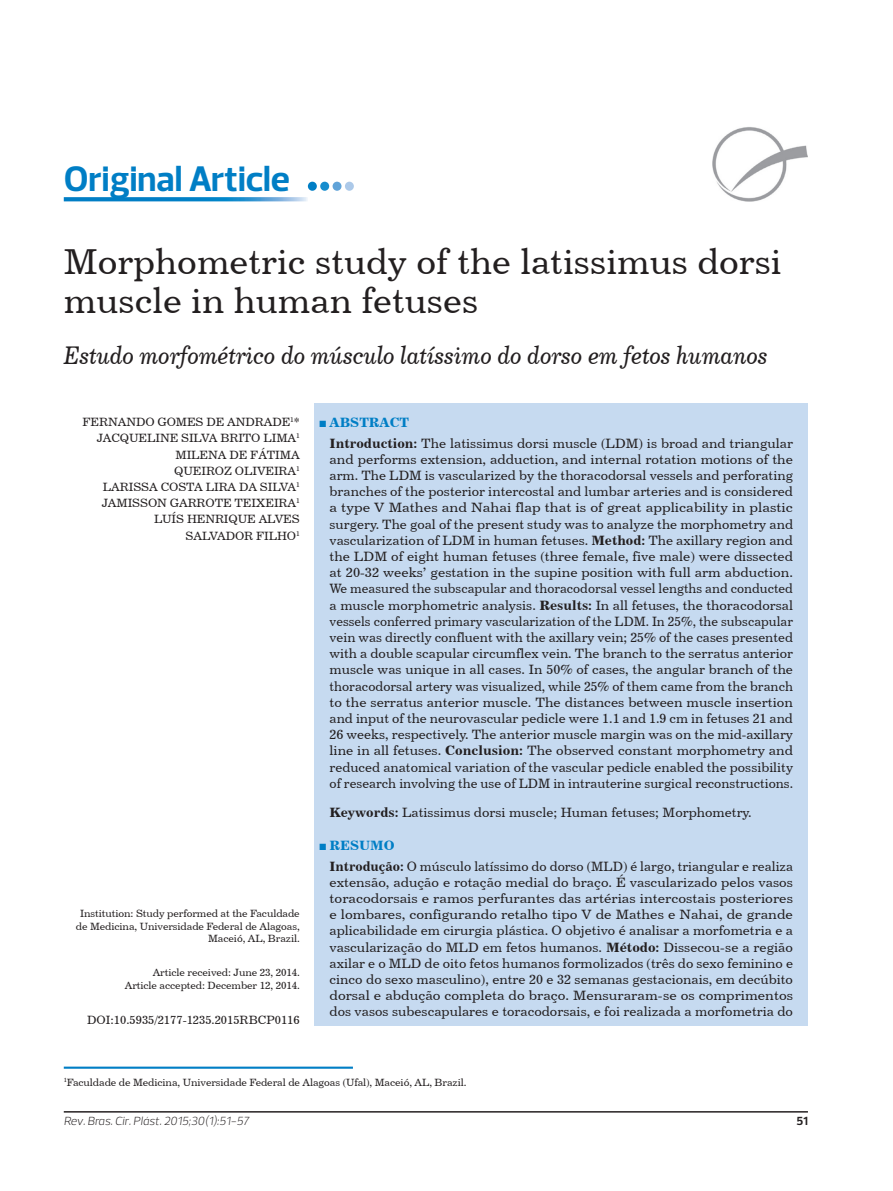
<style>
.page{position:relative;width:893px;height:1191px;background:#fff}
.page>*{position:absolute;margin:0;border:0;box-sizing:border-box;transform-origin:0 0}
.ArticleTitle{font:36px/39px "Century 731 BT Roman A";color:#231f20}
.ArticleTypeAlt{font:700 36px "Prelo";color:#007ec5}
.ArticleTitle-Trans1{font:25.5px "Century 731 BT Italic A";letter-spacing:-.01em;color:#231f20;scale:.9 1}
.Abstract{font:13.5px/16.2px "Century 731 BT Roman A";color:#231f20;text-align:justify}
.Abstract-Trans1{font:13.5px/16.2px "Century 731 BT Roman A";color:#231f20;text-align:justify}
.Keywords{font:13.5px "Century 731 BT Roman A";color:#231f20}
.t1{font:13.5px "Century 731 BT Bold A";color:#007ec5}
.Authors{font:12px/16.2px "Century 731 BT Roman A";letter-spacing:-.01em;color:#231f20}
.pubNameFooter{font:italic 300 12px "Prelo";color:#231f20}
.ArticleDOIAlt{font:12px "Century 731 BT Roman A";color:#231f20}
.pagenumber{font:700 12px "Prelo";color:#231f20}
.fnArticleOther{font:10.5px/12.6px "Century 731 BT Roman A";letter-spacing:-.01em;color:#231f20;text-align:right}
.Affiliations{font:10.5px "Century 731 BT Roman A";letter-spacing:-.01em;color:#231f20}
.History{font:10.5px/12.6px "Century 731 BT Roman A";letter-spacing:-.01em;color:#231f20;text-align:right}
.s1{font-family:"Times New Roman";font-weight:700}
.s2{font-family:"Century 731 BT Bold A"}
</style>
<div class="page">
<img style="left:712px;top:127px;width:96px;height:74px">
<hr style="left:64px;top:1111px;width:744px;height:1px;background:#231f20">
<svg style="left:64px;top:197px;width:244px;height:4px"></svg>
<div style="left:308px;top:182px;width:9px;height:9px;background:#007ec5;border-radius:50%"></div>
<div style="left:333px;top:182px;width:9px;height:9px;background:#60a3d8;border-radius:50%"></div>
<div style="left:320px;top:182px;width:9px;height:9px;background:#178dce;border-radius:50%"></div>
<div style="left:345px;top:182px;width:9px;height:9px;background:#acc9e9;border-radius:50%"></div>
<div style="left:315px;top:403px;width:493px;height:623px;background:#c6daf0"></div>
<hr style="left:64px;top:1066px;width:289px;height:2px;background:#007ec5">
<p class="ArticleTypeAlt" style="left:64px;top:157px;width:228px">Original Article</p>
<p class="ArticleTitle" style="left:64px;top:241px;width:719px">Morphometric study of the latissimus dorsi muscle in human fetuses</p>
<p class="ArticleTitle-Trans1" style="left:64px;top:339px;width:784px">Estudo morfométrico do músculo latíssimo do dorso em fetos humanos</p>
<p class="Authors" style="left:83px;top:414px;width:219px">FERNANDO GOMES DE ANDRADE<sup>1</sup>*</p>
<p class="Authors" style="left:97px;top:430px;width:204px">JACQUELINE SILVA BRITO LIMA<sup>1</sup></p>
<p class="Authors" style="left:174px;top:446px;width:127px">MILENA DE FÁTIMA<br>QUEIROZ OLIVEIRA<sup>1</sup></p>
<p class="Authors" style="left:103px;top:478px;width:198px">LARISSA COSTA LIRA DA SILVA<sup>1</sup></p>
<p class="Authors" style="left:102px;top:495px;width:199px">JAMISSON GARROTE TEIXEIRA<sup>1</sup></p>
<p class="Authors" style="left:154px;top:511px;width:147px;text-align:right">LUÍS HENRIQUE ALVES<br>SALVADOR FILHO<sup>1</sup></p>
<p class="fnArticleOther" style="left:76px;top:907px;width:225px">Institution: Study performed at the Faculdade de Medicina, Universidade Federal de Alagoas,<br>Maceió, AL, Brazil.</p>
<p class="History" style="left:125px;top:966px;width:176px">Article received: June 23, 2014.<br>Article accepted: December 12, 2014.</p>
<p class="ArticleDOIAlt" style="left:87px;top:1012px;width:214px">DOI:10.5935/2177-1235.2015RBCP0116</p>
<p class="t1" style="left:319px;top:414px;width:92px"><span class="s1">■</span> ABSTRACT</p>
<p class="Abstract" style="left:330px;top:434px;width:465px"><span class="s2">Introduction:</span> The latissimus dorsi muscle (LDM) is broad and triangular and performs extension, adduction, and internal rotation motions of the arm. The LDM is vascularized by the thoracodorsal vessels and perforating branches of the posterior intercostal and lumbar arteries and is considered a type V Mathes and Nahai flap that is of great applicability in plastic surgery. The goal of the present study was to analyze the morphometry and vascularization of LDM in human fetuses. <span class="s2">Method:</span> The axillary region and the LDM of eight human fetuses (three female, five male) were dissected at 20-32 weeks’ gestation in the supine position with full arm abduction.<br>We measured the subscapular and thoracodorsal vessel lengths and conducted a muscle morphometric analysis. <span class="s2">Results:</span> In all fetuses, the thoracodorsal vessels conferred primary vascularization of the LDM. In 25%, the subscapular vein was directly confluent with the axillary vein; 25% of the cases presented with a double scapular circumflex vein. The branch to the serratus anterior muscle was unique in all cases. In 50% of cases, the angular branch of the thoracodorsal artery was visualized, while 25% of them came from the branch to the serratus anterior muscle. The distances between muscle insertion and input of the neurovascular pedicle were 1.1 and 1.9 cm in fetuses 21 and 26 weeks, respectively. The anterior muscle margin was on the mid-axillary line in all fetuses. <span class="s2">Conclusion:</span> The observed constant morphometry and reduced anatomical variation of the vascular pedicle enabled the possibility of research involving the use of LDM in intrauterine surgical reconstructions.</p>
<p class="Keywords" style="left:330px;top:804px;width:424px"><span class="s2">Keywords:</span> Latissimus dorsi muscle; Human fetuses; Morphometry.</p>
<p class="t1" style="left:319px;top:837px;width:77px"><span class="s1">■</span> RESUMO</p>
<p class="Abstract-Trans1" style="left:330px;top:857px;width:465px"><span class="s2">Introdução:</span> O músculo latíssimo do dorso (MLD) é largo, triangular e realiza extensão, adução e rotação medial do braço. É vascularizado pelos vasos toracodorsais e ramos perfurantes das artérias intercostais posteriores e lombares, configurando retalho tipo V de Mathes e Nahai, de grande aplicabilidade em cirurgia plástica. O objetivo é analisar a morfometria e a vascularização do MLD em fetos humanos. <span class="s2">Método:</span> Dissecou-se a região axilar e o MLD de oito fetos humanos formolizados (três do sexo feminino e cinco do sexo masculino), entre 20 e 32 semanas gestacionais, em decúbito dorsal e abdução completa do braço. Mensuraram-se os comprimentos dos vasos subescapulares e toracodorsais, e foi realizada a morfometria do</p>
<p class="Affiliations" style="left:64px;top:1075px;width:404px"><sup>1</sup>Faculdade de Medicina, Universidade Federal de Alagoas (Ufal), Maceió, AL, Brazil.</p>
<p class="pubNameFooter" style="left:64px;top:1114px;width:187px">Rev. Bras. Cir. Plást. 2015;30(1):51-57</p>
<p class="pagenumber" style="left:796px;top:1114px;width:13px">51</p>
</div>
